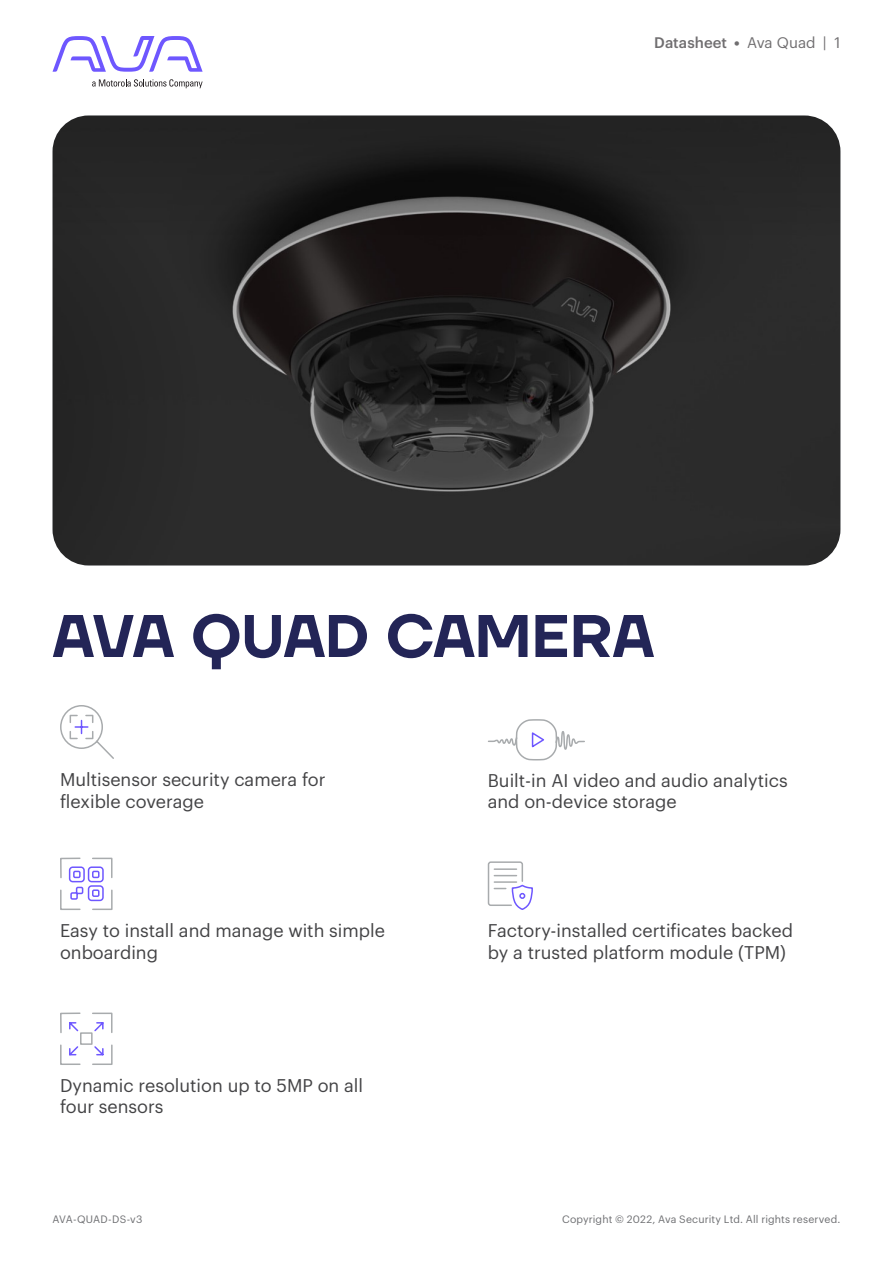
<style>
.page{position:relative;width:893px;height:1263px;background:#fff}
.page>*{position:absolute;margin:0;border:0;box-sizing:border-box;transform-origin:0 0}
.t1{font:600 60px "TT Firs Neue";letter-spacing:-.005em;color:#232557}
.t2{font:18px/22.5px "Graphik";color:#434345}
.t3{font:500 15px "Graphik";letter-spacing:.005em;color:#706e70}
.t4{font:10.5px "Graphik";letter-spacing:.01em;color:#6d6e71}
.s1{font-weight:700}
.s2{font-weight:400}
</style>
<div class="page">
<svg style="left:92px;top:79px;width:111px;height:9px"></svg>
<svg style="left:52px;top:36px;width:150px;height:36px"></svg>
<svg style="left:488px;top:719px;width:97px;height:42px"></svg>
<svg style="left:60px;top:705px;width:54px;height:54px"></svg>
<svg style="left:60px;top:1012px;width:53px;height:53px"></svg>
<div style="left:80px;top:1032px;width:13px;height:13px;border:2px solid #a8abad"></div>
<svg style="left:487px;top:861px;width:46px;height:49px"></svg>
<img style="left:52px;top:116px;width:788px;height:450px">
<svg style="left:60px;top:857px;width:53px;height:53px"></svg>
<p class="t3" style="left:654px;top:31px;width:188px">Datasheet <span class="s1">•</span> <span class="s2">Ava Quad | 1</span></p>
<h1 class="t1" style="left:52px;top:595px;width:603px">AVA QUAD CAMERA</h1>
<p class="t2" style="left:60px;top:766px;width:267px">Multisensor security camera for flexible coverage</p>
<p class="t2" style="left:60px;top:917px;width:326px">Easy to install and manage with simple onboarding</p>
<p class="t2" style="left:60px;top:1073px;width:304px;line-height:21px">Dynamic resolution up to 5MP on all four sensors</p>
<p class="t2" style="left:488px;top:769px;width:301px;line-height:21px">Built-in AI video and audio analytics and on-device storage</p>
<p class="t2" style="left:488px;top:917px;width:307px">Factory-installed certificates backed by a trusted platform module (TPM)</p>
<p class="t4" style="left:52px;top:1212px;width:91px">AVA-QUAD-DS-v3</p>
<p class="t4" style="left:562px;top:1212px;width:280px">Copyright © 2022, Ava Security Ltd. All rights reserved.</p>
</div>
